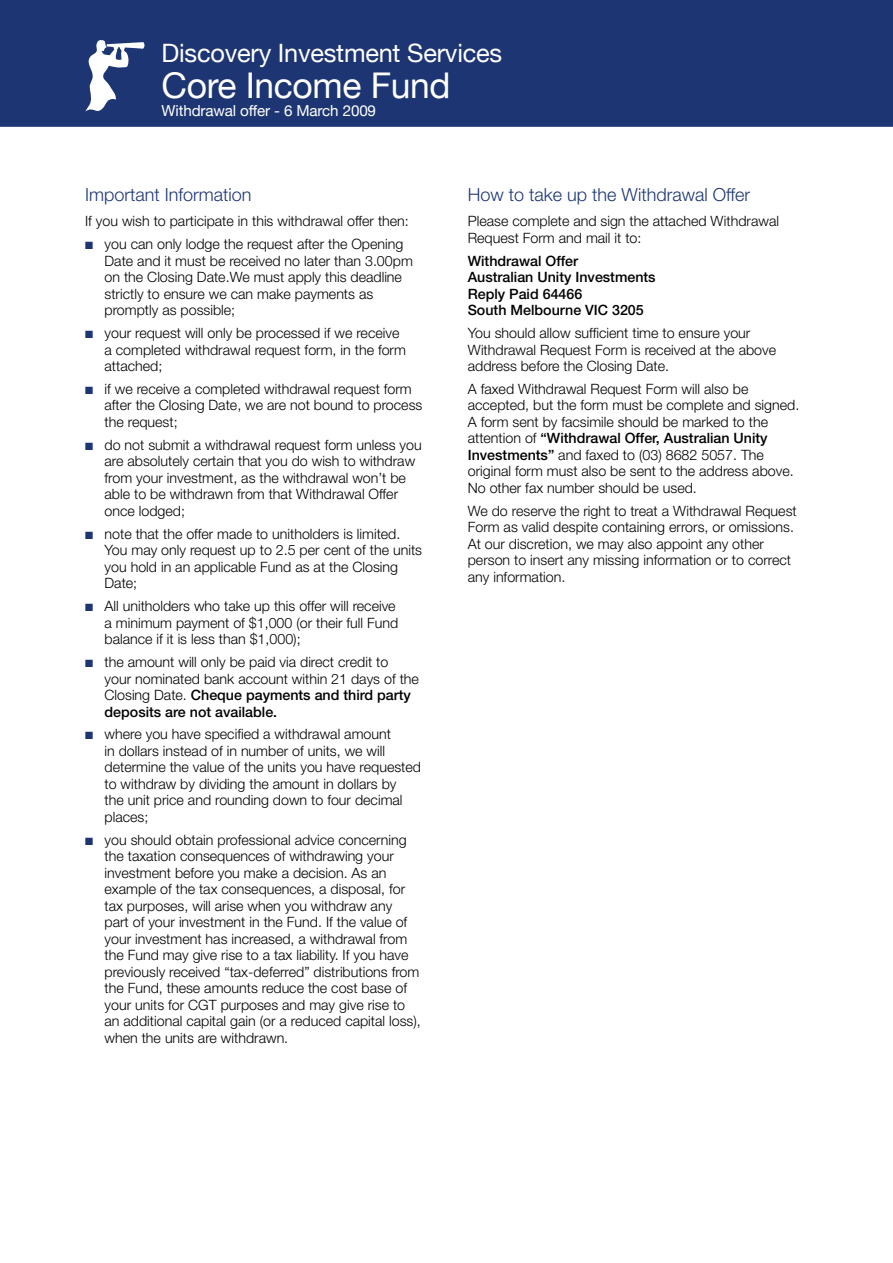
<style>
.page{position:relative;width:893px;height:1263px;background:#fff}
.page>*{position:absolute;margin:0;border:0;box-sizing:border-box;transform-origin:0 0}
.t1{font:35.4px "Helvetica Neue";letter-spacing:-.01em;color:#fff}
.t2{font:25.35px "Helvetica Neue";letter-spacing:-.01em;color:#fff}
.t3{font:300 18px "Helvetica Neue";color:#1d3673}
.t4{font:15.15px "Helvetica Neue";letter-spacing:-.01em;color:#fff}
.t5{font:300 14.25px/16.5px "Helvetica Neue";color:#000}
.t6{font:500 14.25px/16.5px "Helvetica Neue";color:#000}
.s1{color:#1d3673}
.s2{font-weight:500}
</style>
<div class="page">
<div style="left:0;top:0;width:893px;height:127px;background:#1d3673"></div>
<svg style="left:85px;top:40px;width:60px;height:72px"></svg>
<h2 class="t2" style="left:162px;top:38px;width:342px">Discovery Investment Services</h2>
<h1 class="t1" style="left:162px;top:64px;width:290px">Core Income Fund</h1>
<p class="t4" style="left:162px;top:101px;width:216px">Withdrawal offer - 6 March 2009</p>
<p class="t3" style="left:85px;top:184px;width:168px">Important Information</p>
<p class="t5" style="left:85px;top:213px;width:325px">If you wish to participate in this withdrawal offer then:</p>
<p class="t5" style="left:105px;top:236px;width:310px;text-indent:-20px"><span class="s1">■</span> you can only lodge the request after the Opening Date and it must be received no later than 3.00pm on the Closing Date.We must apply this deadline strictly to ensure we can make payments as promptly as possible;</p>
<p class="t5" style="left:105px;top:324px;width:303px;text-indent:-20px"><span class="s1">■</span> your request will only be processed if we receive a completed withdrawal request form, in the form attached;</p>
<p class="t5" style="left:105px;top:380px;width:319px;text-indent:-20px"><span class="s1">■</span> if we receive a completed withdrawal request form after the Closing Date, we are not bound to process the request;</p>
<p class="t5" style="left:105px;top:436px;width:319px;text-indent:-20px"><span class="s1">■</span> do not submit a withdrawal request form unless you are absolutely certain that you do wish to withdraw from your investment, as the withdrawal won’t be able to be withdrawn from that Withdrawal Offer once lodged;</p>
<p class="t5" style="left:105px;top:525px;width:319px;text-indent:-20px"><span class="s1">■</span> note that the offer made to unitholders is limited.<br>You may only request up to 2.5 per cent of the units you hold in an applicable Fund as at the Closing Date;</p>
<p class="t5" style="left:105px;top:597px;width:295px;text-indent:-20px"><span class="s1">■</span> All unitholders who take up this offer will receive a minimum payment of $1,000 (or their full Fund balance if it is less than $1,000);</p>
<p class="t5" style="left:105px;top:653px;width:316px;text-indent:-20px"><span class="s1">■</span> the amount will only be paid via direct credit to<br>your nominated bank account within 21 days of the Closing Date. <span class="s2">Cheque payments and third party deposits are not available.</span></p>
<p class="t5" style="left:105px;top:726px;width:318px;text-indent:-20px"><span class="s1">■</span> where you have specified a withdrawal amount<br>in dollars instead of in number of units, we will determine the value of the units you have requested to withdraw by dividing the amount in dollars by<br>the unit price and rounding down to four decimal places;</p>
<p class="t5" style="left:105px;top:831px;width:318px;text-indent:-20px"><span class="s1">■</span> you should obtain professional advice concerning the taxation consequences of withdrawing your investment before you make a decision. As an example of the tax consequences, a disposal, for tax purposes, will arise when you withdraw any<br>part of your investment in the Fund. If the value of your investment has increased, a withdrawal from the Fund may give rise to a tax liability. If you have previously received “tax-deferred” distributions from the Fund, these amounts reduce the cost base of your units for CGT purposes and may give rise to an additional capital gain (or a reduced capital loss), when the units are withdrawn.</p>
<p class="t3" style="left:468px;top:184px;width:284px">How to take up the Withdrawal Offer</p>
<p class="t5" style="left:468px;top:213px;width:313px">Please complete and sign the attached Withdrawal<br>Request Form and mail it to:</p>
<p class="t6" style="left:468px;top:252px;width:189px">Withdrawal Offer<br>Australian Unity Investments<br>Reply Paid 64466<br>South Melbourne VIC 3205</p>
<p class="t5" style="left:468px;top:324px;width:310px">You should allow sufficient time to ensure your<br>Withdrawal Request Form is received at the above address before the Closing Date.</p>
<p class="t5" style="left:468px;top:380px;width:333px">A faxed Withdrawal Request Form will also be accepted, but the form must be complete and signed.<br>A form sent by facsimile should be marked to the attention of <span class="s2">“Withdrawal Offer, Australian Unity Investments”</span> and faxed to (03) 8682 5057. The original form must also be sent to the address above.<br>No other fax number should be used.</p>
<p class="t5" style="left:468px;top:502px;width:330px">We do reserve the right to treat a Withdrawal Request Form as valid despite containing errors, or omissions.<br>At our discretion, we may also appoint any other person to insert any missing information or to correct any information.</p>
</div>
